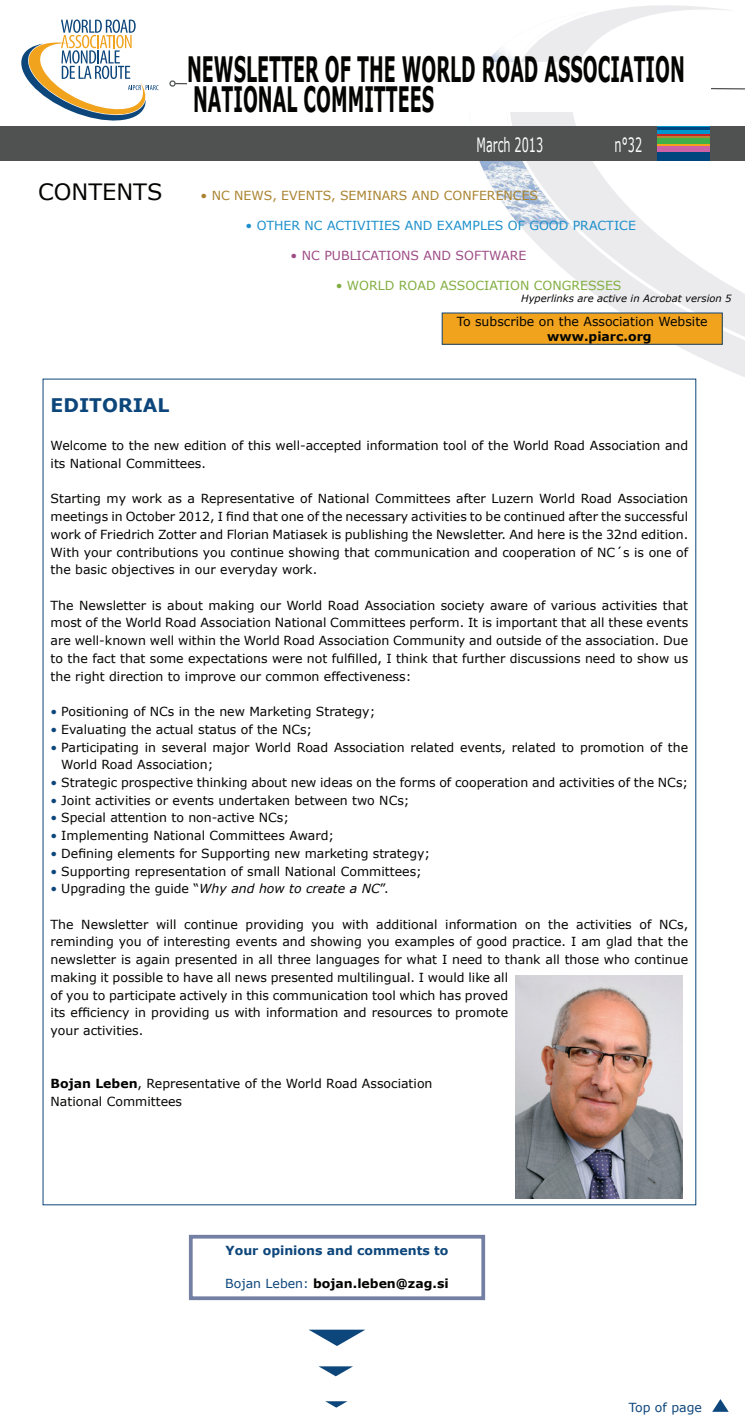
<style>
.page{position:relative;width:745px;height:1418px;background:#fff}
.page>*{position:absolute;margin:0;border:0;box-sizing:border-box;transform-origin:0 0}
.t1{font:700 35px/30px "Verdana";color:#040503;scale:.5 1}
.t2{font:22.5px "Verdana";color:#040503}
.t3{font:19.75px "Verdana";color:#fff;scale:.57 1}
.t4{font:700 18.75px "Verdana";color:#0d467b}
.t5{font:12.5px/17.8px "Verdana";color:#040503}
.t6{font:12.5px "Verdana";color:#1c8fcb}
.t7{font:700 12.5px "Verdana";color:#040503}
.t8{font:12.5px "Verdana";color:#a9822e}
.t9{font:12.5px "Verdana";color:#81ae40}
.t10{font:12.5px "Verdana";color:#9d4b85}
.t11{font:700 12.5px "Verdana";color:#0d467b}
.t12{font:12.5px "Verdana";color:#0d467b}
.t13{font:italic 10px "Verdana";color:#040503}
.s1{color:#0d467b}
.s2{font-style:italic}
.s3{font-weight:700}
.s4{font-weight:400;color:#0d467b}
</style>
<div class="page">
<svg style="left:481px;top:5px;width:263px;height:410px"></svg>
<div style="left:0;top:126px;width:744px;height:35px;background:#4f5250"></div>
<svg style="left:21px;top:19px;width:137px;height:102px"></svg>
<svg style="left:174px;top:82px;width:570px;height:8px"></svg>
<div style="left:169px;top:80px;width:6px;height:7px;border:1px solid #4f5250;border-radius:50%"></div>
<div style="left:187px;top:62px;width:523px;height:50px;background:#fff"></div>
<div style="left:656px;top:126px;width:53px;height:12px;background:#0095cd"></div>
<hr style="left:656px;top:136px;width:53px;height:2px;background:#b28734">
<div style="left:656px;top:138px;width:53px;height:6px;background:#40ae49"></div>
<hr style="left:656px;top:144px;width:53px;height:2px;background:#f6a01b">
<div style="left:656px;top:146px;width:53px;height:6px;background:#ce62a5"></div>
<div style="left:656px;top:152px;width:53px;height:9px;background:#00467e"></div>
<hr style="left:656px;top:127px;width:53px;height:3px;background:#00467e">
<hr style="left:656px;top:134px;width:53px;height:2px;background:#c82426">
<svg style="left:712px;top:1399px;width:16px;height:12px"></svg>
<div style="left:442px;top:313px;width:279px;height:31px;background:#f2a31e"></div>
<div style="left:189px;top:1234px;width:296px;height:66px;border:4px solid #747fa4"></div>
<svg style="left:309px;top:1329px;width:56px;height:16px"></svg>
<svg style="left:318px;top:1366px;width:35px;height:10px"></svg>
<svg style="left:325px;top:1401px;width:22px;height:6px"></svg>
<img style="left:515px;top:975px;width:166px;height:222px">
<h1 class="t1" style="left:187px;top:53px;width:989px">NEWSLETTER of the World Road Association national committees</h1>
<h3 class="t3" style="left:476px;top:131px;width:118px">March 2013</h3>
<h3 class="t3" style="left:614px;top:131px;width:50px">n°32</h3>
<h2 class="t2" style="left:38px;top:176px;width:126px">CONTENTS</h2>
<p class="t8" style="left:200px;top:187px;width:106px">• NC News, Events</p>
<p class="t8" style="left:331px;top:187px;width:174px">, Sem inars an d Con ferences</p>
<p class="t6" style="left:245px;top:217px;width:382px">• Other NC activities an d exam ples o f goo d practice</p>
<p class="t10" style="left:290px;top:247px;width:111px">• NC Publications</p>
<p class="t10" style="left:423px;top:247px;width:102px">an d So ftware</p>
<p class="t9" style="left:335px;top:277px;width:114px">• Wo rld Road Assoc</p>
<p class="t9" style="left:484px;top:277px;width:105px">iation Con gresses</p>
<p class="t13" style="left:521px;top:291px;width:212px">Hyperlinks are active in Acrobat version 5</p>
<p class="t5" style="left:456px;top:313px;width:252px">To subscribe on the Association Website</p>
<p class="t7" style="left:547px;top:328px;width:106px">www.piarc.org</p>
<h3 class="t4" style="left:51px;top:391px;width:115px">e ditorial</h3>
<p class="t5" style="left:51px;top:436px;width:638px">Welcome to the new edition of this well-accepted information tool of the World Road Association and its National Committees.</p>
<p class="t5" style="left:51px;top:490px;width:639px;text-align:justify">Starting my work as a Representative of National Committees after Luzern World Road Association meetings in October 2012, I find that one of the necessary activities to be continued after the successful work of Friedrich Zotter and Florian Matiasek is publishing the Newsletter. And here is the 32nd edition.<br>With your contributions you continue showing that communication and cooperation of NC´s is one of the basic objectives in our everyday work.</p>
<p class="t5" style="left:51px;top:596px;width:638px;text-align:justify">The Newsletter is about making our World Road Association society aware of various activities that most of the World Road Association National Committees perform. It is important that all these events are well-known well within the World Road Association Community and outside of the association. Due to the fact that some expectations were not fulfilled, I think that further discussions need to show us the right direction to improve our common effectiveness:</p>
<p class="t5" style="left:51px;top:702px;width:326px"><span class="s1">•</span> Positioning of NCs in the new Marketing Strategy;</p>
<p class="t5" style="left:51px;top:720px;width:263px"><span class="s1">•</span> Evaluating the actual status of the NCs;</p>
<p class="t5" style="left:61px;top:738px;width:628px;text-indent:-11px"><span class="s1">•</span> Participating in several major World Road Association related events, related to promotion of the<br>World Road Association;</p>
<p class="t5" style="left:51px;top:773px;width:638px"><span class="s1">•</span> Strategic prospective thinking about new ideas on the forms of cooperation and activities of the NCs;</p>
<p class="t5" style="left:51px;top:791px;width:360px"><span class="s1">•</span> Joint activities or events undertaken between two NCs;</p>
<p class="t5" style="left:51px;top:808px;width:240px"><span class="s1">•</span> Special attention to non-active NCs;</p>
<p class="t5" style="left:51px;top:826px;width:285px"><span class="s1">•</span> Implementing National Committees Award;</p>
<p class="t5" style="left:51px;top:844px;width:381px"><span class="s1">•</span> Defining elements for Supporting new marketing strategy;</p>
<p class="t5" style="left:51px;top:862px;width:372px"><span class="s1">•</span> Supporting representation of small National Committees;</p>
<p class="t5" style="left:51px;top:879px;width:339px"><span class="s1">•</span> U pgrading the guide “<span class="s2">Why and how to create a NC</span>”.</p>
<p class="t5" style="left:51px;top:915px;width:638px">The Newsletter will continue providing you with additional information on the activities of NCs, reminding you of interesting events and showing you examples of good practice. I am glad that the newsletter is again presented in all three languages for what I need to thank all those who continue making it possible to have all news presented multilingual. I would like all<br>of you to participate actively in this communication tool which has proved<br>its efficiency in providing us with information and resources to promote<br>your activities.</p>
<p class="t5" style="left:51px;top:1074px;width:383px"><span class="s3">Bojan Leben</span>, Representative of the World Road Association<br>National Committees</p>
<p class="t11" style="left:225px;top:1241px;width:224px">Your opinions and comments to</p>
<p class="t7" style="left:225px;top:1274px;width:225px"><span class="s4">Bojan Leben:</span> bojan.leben@zag.si</p>
<p class="t12" style="left:628px;top:1398px;width:75px">Top of page</p>
</div>
